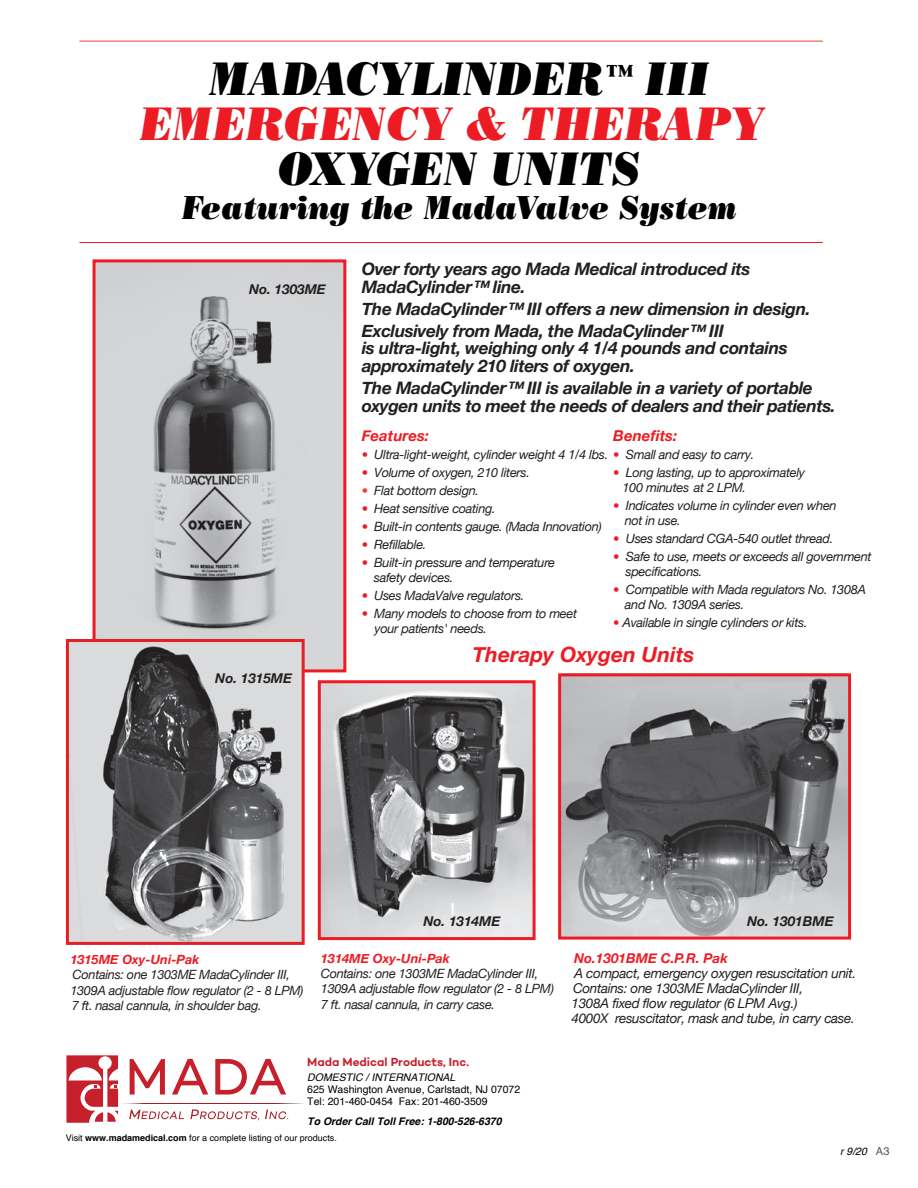
<style>
.page{position:relative;width:918px;height:1188px;background:#fff}
.page>*{position:absolute;margin:0;border:0;box-sizing:border-box;transform-origin:0 0}
.t1{font:italic 46.8px/45.2px "Bodoni Poster";color:#ed1c24;text-align:center;scale:.91 1}
.t2{font:italic 46.8px "Bodoni Poster";color:#000;scale:.91 1}
.t3{font:italic 33.15px "Bodoni Poster";color:#000;scale:.91 1}
.t4{font:italic 700 21px "Helvetica Neue";color:#ed1c24}
.t5{font:italic 700 17.25px/17.9px "Helvetica Neue";letter-spacing:-.02em;color:#231f20}
.t6{font:italic 700 15px "Helvetica Neue";color:#ed1c24}
.t7{font:italic 13.5px/15px "Helvetica Neue";letter-spacing:-.025em;color:#231f20}
.t8{font:italic 700 13.5px "Helvetica Neue";color:#231f20}
.t9{font:italic 700 13.5px "Helvetica Neue";color:#ed1c24}
.t10{font:italic 12.75px/15px "Helvetica Neue";letter-spacing:-.025em;color:#231f20}
.t11{font:italic 700 12.75px "Helvetica Neue";color:#ed1c24}
.t12{font:600 12px "Campton";color:#c5202d}
.t13{font:10.5px/12px "Helvetica";color:#000}
.t14{font:italic 700 10.5px "Helvetica";color:#000}
.t15{font:italic 10.5px "Helvetica";color:#000}
.t16{font:9px "Helvetica";color:#000}
.s1{color:#000}
.s2{color:#ed1c24}
.s3{color:#ef3e33}
.s4{font-weight:700}
.s5{font-style:normal;font-size:11.1px;color:#545454}
</style>
<div class="page">
<img style="left:97px;top:263px;width:245px;height:405px">
<div style="left:93px;top:259px;width:253px;height:413px;border:3px solid #ed1c24"></div>
<hr style="left:79px;top:41px;width:744px;height:1px;background:#ef3e33">
<hr style="left:79px;top:242px;width:744px;height:1px;background:#ed1c24">
<img style="left:70px;top:643px;width:231px;height:298px">
<div style="left:66px;top:639px;width:239px;height:306px;border:3px solid #e61e25"></div>
<img style="left:562px;top:677px;width:285px;height:259px">
<div style="left:558px;top:673px;width:293px;height:267px;border:3px solid #ed1c24"></div>
<img style="left:322px;top:684px;width:210px;height:252px">
<div style="left:318px;top:680px;width:218px;height:260px;border:3px solid #ed1c24"></div>
<svg style="left:118px;top:1103px;width:185px;height:1px"></svg>
<svg style="left:130px;top:1059px;width:35px;height:36px"></svg>
<svg style="left:172px;top:1059px;width:36px;height:36px"></svg>
<svg style="left:215px;top:1059px;width:71px;height:36px"></svg>
<svg style="left:129px;top:1109px;width:55px;height:10px"></svg>
<svg style="left:190px;top:1109px;width:69px;height:10px"></svg>
<svg style="left:265px;top:1109px;width:23px;height:10px"></svg>
<svg style="left:66px;top:1055px;width:52px;height:68px"></svg>
<h1 class="t1" style="left:140px;top:55px;width:688px"><span class="s1">MADACYLINDER</span><sup>™</sup> <span class="s1">III<br></span>EMERGENCY &amp; THERAPY</h1>
<h1 class="t2" style="left:278px;top:141px;width:400px">OXYGEN UNITS</h1>
<h2 class="t3" style="left:182px;top:187px;width:611px">Featuring the MadaValve System</h2>
<p class="t8" style="left:249px;top:279px;width:78px">No. 1303ME</p>
<p class="t8" style="left:215px;top:668px;width:78px">No. 1315ME</p>
<h3 class="t5" style="left:362px;top:260px;width:390px">Over forty years ago Mada Medical introduced its<br>MadaCylinder™ line.</h3>
<h3 class="t5" style="left:362px;top:298px;width:450px;line-height:22px">The MadaCylinder™ III offers a new dimension in design.<br>Exclusively from Mada, the MadaCylinder™ III</h3>
<h3 class="t5" style="left:362px;top:340px;width:428px">is ultra-light, weighing only 4 1/4 pounds and contains approximately 210 liters of oxygen.</h3>
<h3 class="t5" style="left:362px;top:380px;width:476px">The MadaCylinder™ III is available in a variety of portable oxygen units to meet the needs of dealers and their patients.</h3>
<p class="t6" style="left:362px;top:424px;width:69px">Features:</p>
<p class="t10" style="left:362px;top:448px;width:394px"><span class="s2">•</span> Ultra-light-weight, cylinder weight 4 1/4 lbs. <span class="s2">•</span> Small and easy to carry.</p>
<p class="t10" style="left:362px;top:466px;width:170px"><span class="s2">•</span> Volume of oxygen, 210 liters.</p>
<p class="t10" style="left:362px;top:484px;width:119px"><span class="s3">•</span> Flat bottom design.</p>
<p class="t10" style="left:362px;top:502px;width:136px"><span class="s2">•</span> Heat sensitive coating.</p>
<p class="t10" style="left:362px;top:520px;width:242px"><span class="s2">•</span> Built-in contents gauge. (Mada Innovation)</p>
<p class="t10" style="left:362px;top:538px;width:66px"><span class="s2">•</span> Refillable.</p>
<p class="t10" style="left:374px;top:556px;width:183px;text-indent:-12px"><span class="s2">•</span> Built-in pressure and temperature safety devices.</p>
<p class="t10" style="left:362px;top:589px;width:164px"><span class="s2">•</span> Uses MadaValve regulators.</p>
<p class="t10" style="left:375px;top:607px;width:204px;text-indent:-13px"><span class="s2">•</span> Many models to choose from to meet your patients' needs.</p>
<p class="t6" style="left:613px;top:424px;width:65px">Benefits:</p>
<p class="t10" style="left:623px;top:465px;width:184px;text-indent:-9px"><span class="s2">•</span> Long lasting, up to approximately<br>100 minutes at 2 LPM.</p>
<p class="t10" style="left:625px;top:498px;width:213px;text-indent:-11px"><span class="s2">•</span> Indicates volume in cylinder even when not in use.</p>
<p class="t10" style="left:613px;top:531px;width:221px"><span class="s2">•</span> Uses standard CGA-540 outlet thread.</p>
<p class="t10" style="left:626px;top:550px;width:248px;text-indent:-12px"><span class="s2">•</span> Safe to use, meets or exceeds all government specifications.</p>
<p class="t10" style="left:625px;top:583px;width:243px;text-indent:-12px"><span class="s2">•</span> Compatible with Mada regulators No. 1308A and No. 1309A series.</p>
<p class="t10" style="left:613px;top:616px;width:196px"><span class="s2">•</span> Available in single cylinders or kits.</p>
<h3 class="t4" style="left:472px;top:638px;width:223px">Therapy Oxygen Units</h3>
<p class="t8" style="left:424px;top:910px;width:78px">No. 1314ME</p>
<p class="t8" style="left:747px;top:910px;width:88px">No. 1301BME</p>
<p class="t11" style="left:70px;top:950px;width:131px">1315ME Oxy-Uni-Pak</p>
<p class="t10" style="left:70px;top:968px;width:235px">Contains: one 1303ME MadaCylinder III,<br>1309A adjustable flow regulator (2 - 8 LPM)<br>7 ft. nasal cannula, in shoulder bag.</p>
<p class="t11" style="left:321px;top:948px;width:131px">1314ME Oxy-Uni-Pak</p>
<p class="t10" style="left:321px;top:966px;width:235px">Contains: one 1303ME MadaCylinder III,<br>1309A adjustable flow regulator (2 - 8 LPM)<br>7 ft. nasal cannula, in carry case.</p>
<p class="t12" style="left:307px;top:1054px;width:163px">Mada Medical Products, Inc.</p>
<p class="t15" style="left:307px;top:1069px;width:150px">DOMESTIC / INTERNATIONAL</p>
<p class="t13" style="left:307px;top:1084px;width:215px">625 Washington Avenue, Carlstadt, NJ 07072<br>Tel: 201-460-0454 Fax: 201-460-3509</p>
<p class="t14" style="left:307px;top:1112px;width:196px">To Order Call Toll Free: 1-800-526-6370</p>
<p class="t16" style="left:66px;top:1131px;width:273px">Visit <span class="s4">www.madamedical.com</span> for a complete listing of our products.</p>
<p class="t9" style="left:574px;top:948px;width:155px">No.1301BME C.P.R. Pak</p>
<p class="t7" style="left:572px;top:967px;width:286px">A compact, emergency oxygen resuscitation unit.<br>Contains: one 1303ME MadaCylinder III,<br>1308A fixed flow regulator (6 LPM Avg.)<br>4000X resuscitator, mask and tube, in carry case.</p>
<p class="t15" style="left:840px;top:1143px;width:51px">r 9/20 <span class="s5">A3</span></p>
</div>
